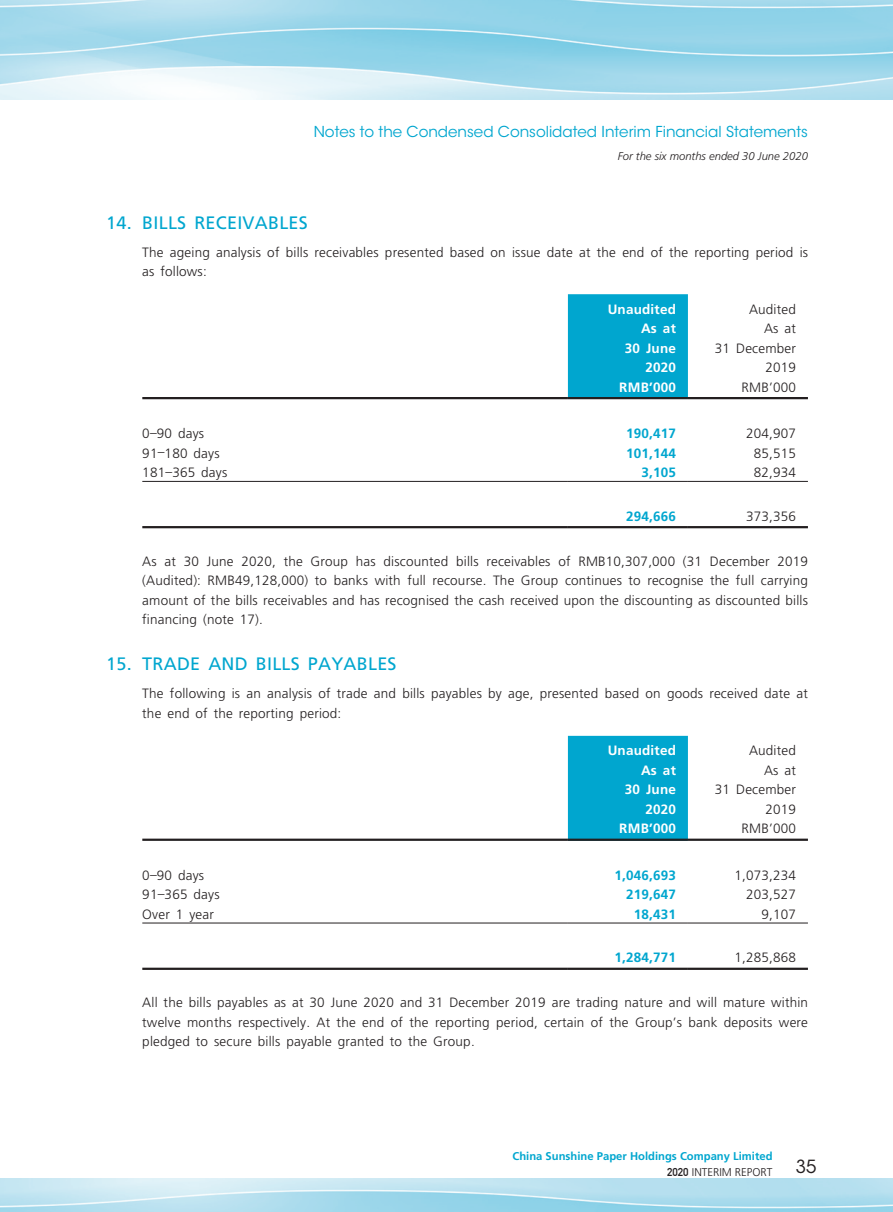
<style>
.page{position:relative;width:893px;height:1212px;background:#fff}
.page>*{position:absolute;margin:0;border:0;box-sizing:border-box;transform-origin:0 0}
._03_H1{font:18px "Frutiger LT Std";letter-spacing:.015em;color:#00a6cf}
.t1{font:18px "ITC Avant Garde Std";color:#231f20}
.t2{font:15px "ITC Avant Garde Std";color:#00a6cf}
._12___P2{font:300 13.5px/19.5px "Frutiger LT Std";letter-spacing:.015em;color:#231f20}
._12___P2-2{font:700 13.5px/19.5px "Frutiger LT Std";letter-spacing:.015em;color:#fff;text-align:right}
._12___P2-3{font:700 13.5px "Frutiger LT Std";letter-spacing:.015em;color:#00a6cf}
._15_Table_Stub{font:300 13.5px "Frutiger LT Std";letter-spacing:.015em;color:#231f20}
.t3{font:700 11.25px/16px "Frutiger LT Std";color:#00a6cf;text-align:right}
.t4{font:italic 300 11.25px "Frutiger LT Std";color:#231f20}
.s1{font-family:"DIN Alternate";color:#231f20}
.s2{font-weight:300;color:#231f20}
</style>
<div class="page">
<img style="left:0;top:0;width:893px;height:99px">
<div style="left:568px;top:294px;width:120px;height:103px;background:#00a6cf"></div>
<svg style="left:568px;top:480px;width:120px;height:1px"></svg>
<hr style="left:142px;top:397px;width:426px;height:2px;background:#231f20">
<hr style="left:568px;top:397px;width:120px;height:2px;background:#231f20">
<hr style="left:688px;top:397px;width:120px;height:2px;background:#231f20">
<hr style="left:142px;top:481px;width:426px;height:1px;background:#231f20">
<hr style="left:568px;top:481px;width:120px;height:1px;background:#231f20">
<hr style="left:688px;top:481px;width:120px;height:1px;background:#231f20">
<hr style="left:142px;top:526px;width:426px;height:2px;background:#231f20">
<hr style="left:568px;top:526px;width:120px;height:2px;background:#231f20">
<hr style="left:688px;top:526px;width:120px;height:2px;background:#231f20">
<div style="left:568px;top:736px;width:120px;height:102px;background:#00a6cf"></div>
<svg style="left:568px;top:922px;width:120px;height:1px"></svg>
<svg style="left:568px;top:967px;width:120px;height:1px"></svg>
<hr style="left:142px;top:838px;width:426px;height:3px;background:#231f20">
<hr style="left:568px;top:838px;width:120px;height:3px;background:#231f20">
<hr style="left:688px;top:838px;width:120px;height:3px;background:#231f20">
<hr style="left:142px;top:923px;width:426px;height:1px;background:#231f20">
<hr style="left:568px;top:923px;width:120px;height:1px;background:#231f20">
<hr style="left:688px;top:923px;width:120px;height:1px;background:#231f20">
<hr style="left:142px;top:968px;width:426px;height:2px;background:#231f20">
<hr style="left:568px;top:968px;width:120px;height:2px;background:#231f20">
<hr style="left:688px;top:968px;width:120px;height:2px;background:#231f20">
<p class="t2" style="left:314px;top:123px;width:496px">Notes to the Condensed Consolidated Interim Financial Statements</p>
<p class="t4" style="left:618px;top:150px;width:192px">For the six months ended 30 June 2020</p>
<p class="_03_H1" style="left:106px;top:212px;width:203px">14. BILLS RECEIVABLES</p>
<p class="_12___P2" style="left:142px;top:242px;width:667px">The ageing analysis of bills receivables presented based on issue date at the end of the reporting period is as follows:</p>
<p class="_12___P2-2" style="left:608px;top:299px;width:70px">Unaudited</p>
<p class="_12___P2" style="left:749px;top:299px;width:48px">Audited</p>
<p class="_12___P2-2" style="left:625px;top:319px;width:53px">As at<br>30 June<br>2020</p>
<p class="_12___P2" style="left:715px;top:319px;width:83px;text-align:right">As at<br>31 December<br>2019</p>
<p class="_12___P2-2" style="left:619px;top:377px;width:58px">RMB’000</p>
<p class="_12___P2" style="left:741px;top:377px;width:56px">RMB’000</p>
<p class="_15_Table_Stub" style="left:142px;top:426px;width:63px">0–90 days</p>
<p class="_12___P2-3" style="left:626px;top:426px;width:51px">190,417</p>
<p class="_12___P2" style="left:746px;top:424px;width:51px">204,907</p>
<p class="_15_Table_Stub" style="left:142px;top:445px;width:79px">91–180 days</p>
<p class="_12___P2-3" style="left:626px;top:445px;width:51px">101,144</p>
<p class="_12___P2" style="left:754px;top:443px;width:44px">85,515</p>
<p class="_15_Table_Stub" style="left:142px;top:465px;width:86px">181–365 days</p>
<p class="_12___P2-3" style="left:641px;top:465px;width:36px">3,105</p>
<p class="_12___P2" style="left:754px;top:463px;width:44px">82,934</p>
<p class="_12___P2-3" style="left:626px;top:508px;width:51px">294,666</p>
<p class="_12___P2" style="left:746px;top:506px;width:51px">373,356</p>
<p class="_12___P2" style="left:142px;top:552px;width:667px;text-align:justify">As at 30 June 2020, the Group has discounted bills receivables of RMB10,307,000 (31 December 2019 (Audited): RMB49,128,000) to banks with full recourse. The Group continues to recognise the full carrying amount of the bills receivables and has recognised the cash received upon the discounting as discounted bills financing (note 17).</p>
<p class="_03_H1" style="left:106px;top:653px;width:292px">15. TRADE AND BILLS PAYABLES</p>
<p class="_12___P2" style="left:142px;top:684px;width:667px">The following is an analysis of trade and bills payables by age, presented based on goods received date at the end of the reporting period:</p>
<p class="_12___P2-2" style="left:608px;top:741px;width:70px">Unaudited</p>
<p class="_12___P2" style="left:749px;top:741px;width:48px">Audited</p>
<p class="_12___P2-2" style="left:625px;top:760px;width:53px">As at<br>30 June<br>2020</p>
<p class="_12___P2" style="left:715px;top:761px;width:83px;text-align:right">As at<br>31 December<br>2019</p>
<p class="_12___P2-2" style="left:619px;top:819px;width:58px">RMB’000</p>
<p class="_12___P2" style="left:741px;top:819px;width:56px">RMB’000</p>
<p class="_15_Table_Stub" style="left:142px;top:867px;width:63px">0–90 days</p>
<p class="_12___P2-3" style="left:614px;top:867px;width:63px">1,046,693</p>
<p class="_12___P2" style="left:734px;top:866px;width:63px">1,073,234</p>
<p class="_15_Table_Stub" style="left:142px;top:887px;width:79px">91–365 days</p>
<p class="_12___P2-3" style="left:626px;top:887px;width:51px">219,647</p>
<p class="_12___P2" style="left:746px;top:885px;width:51px">203,527</p>
<p class="_15_Table_Stub" style="left:142px;top:906px;width:73px">Over 1 year</p>
<p class="_12___P2-3" style="left:634px;top:906px;width:44px">18,431</p>
<p class="_12___P2" style="left:761px;top:905px;width:36px">9,107</p>
<p class="_12___P2-3" style="left:614px;top:950px;width:63px">1,284,771</p>
<p class="_12___P2" style="left:734px;top:948px;width:63px">1,285,868</p>
<p class="_12___P2" style="left:142px;top:993px;width:667px;text-align:justify">All the bills payables as at 30 June 2020 and 31 December 2019 are trading nature and will mature within twelve months respectively. At the end of the reporting period, certain of the Group’s bank deposits were pledged to secure bills payable granted to the Group.</p>
<p class="t3" style="left:512px;top:1148px;width:262px">China Sunshine Paper Holdings Company Limited<br><span class="s1">2020</span> <span class="s2">INTERIM REPORT</span></p>
<h1 class="t1" style="left:796px;top:1155px;width:22px">35</h1>
</div>
